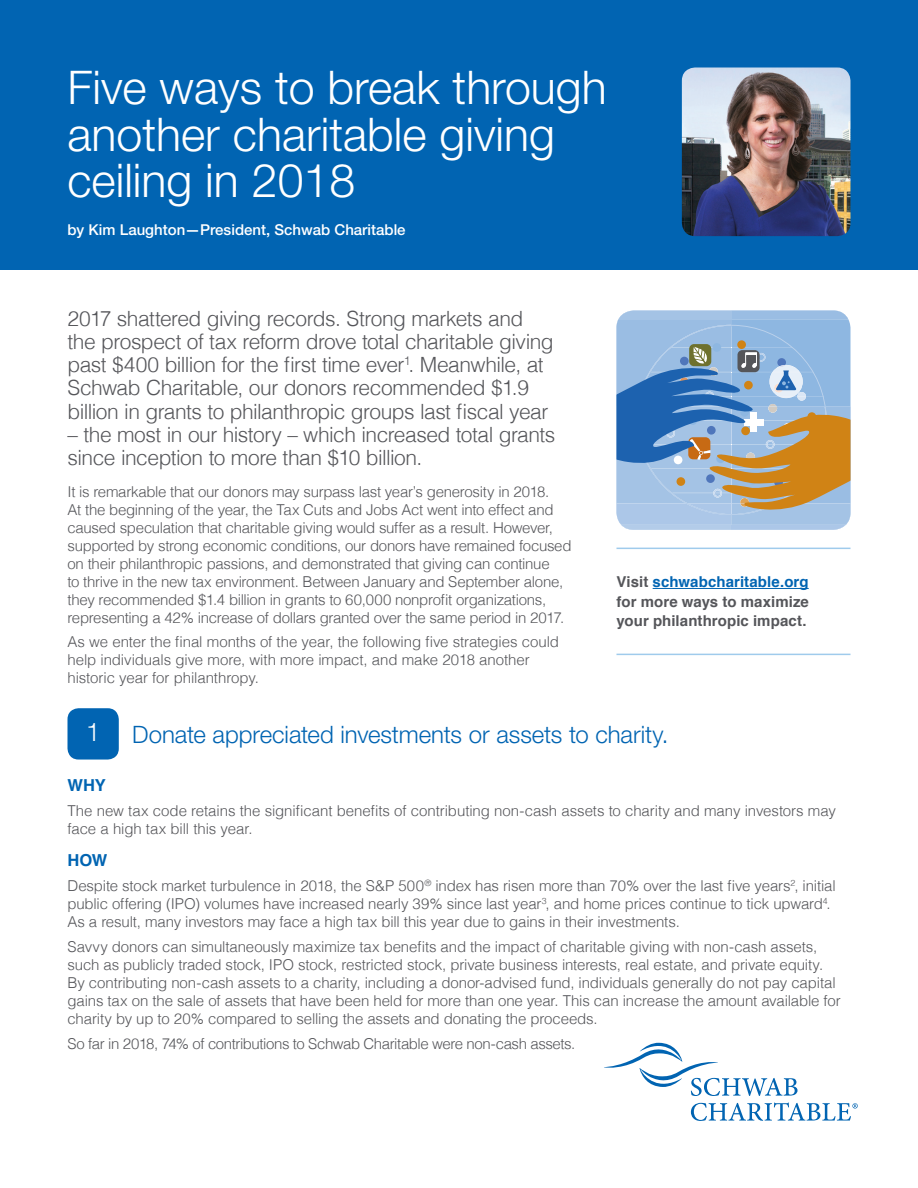
<style>
.page{position:relative;width:918px;height:1188px;background:#fff}
.page>*{position:absolute;margin:0;border:0;box-sizing:border-box;transform-origin:0 0}
.t1{font:300 46.5px/46.5px "Helvetica Neue LT";color:#fff}
.t2{font:300 25.65px "Helvetica Neue LT";color:#fff}
.Bodycopy{font:300 24px "Helvetica Neue LT";letter-spacing:-.005em;color:#0164b2}
.Body-new{font:300 21px/23.2px "Helvetica";letter-spacing:-.025em;color:#55565a}
.SUBHEADS{font:700 16.5px "Helvetica";color:#0164b2}
.Body-new-2{font:300 15px/18px "Helvetica";letter-spacing:-.015em;color:#55565a}
.Body-new-3{font:700 15px/19.5px "Helvetica";letter-spacing:.005em;color:#55565a;text-align:justify}
.t3{font:500 15px "Helvetica Neue LT";color:#fff}
.s1{color:#0164b2}
</style>
<div class="page">
<svg style="left:616px;top:310px;width:234px;height:220px;background:#95a9bb"></svg>
<hr style="left:653px;top:588px;width:156px;height:1px;background:#0164b2">
<hr style="left:616px;top:548px;width:234px;height:1px;background:#9fcbec">
<hr style="left:616px;top:654px;width:234px;height:1px;background:#9fcbec">
<div style="left:68px;top:708px;width:51px;height:52px;background:#0164b2;border-radius:11px"></div>
<div style="left:0;top:0;width:918px;height:270px;background:#0164b2"></div>
<img style="left:682px;top:68px;width:168px;height:168px">
<svg style="left:604px;top:1042px;width:194px;height:54px"></svg>
<svg style="left:691px;top:1103px;width:167px;height:18px"></svg>
<p class="t1" style="left:68px;top:63px;width:541px">Five ways to break through another charitable giving ceiling in 2018</p>
<p class="t3" style="left:68px;top:221px;width:340px">by Kim Laughton—President, Schwab Charitable</p>
<p class="Body-new" style="left:68px;top:305px;width:488px">2017 shattered giving records. Strong markets and the prospect of tax reform drove total charitable giving past $400 billion for the first time ever<sup>1</sup>. Meanwhile, at Schwab Charitable, our donors recommended $1.9 billion in grants to philanthropic groups last fiscal year</p>
<p class="Body-new" style="left:68px;top:421px;width:489px">– the most in our history – which increased total grants since inception to more than $10 billion.</p>
<p class="Body-new-2" style="left:68px;top:481px;width:506px">It is remarkable that our donors may surpass last year’s generosity in 2018.<br>At the beginning of the year, the Tax Cuts and Jobs Act went into effect and caused speculation that charitable giving would suffer as a result. However, supported by strong economic conditions, our donors have remained focused on their philanthropic passions, and demonstrated that giving can continue<br>to thrive in the new tax environment. Between January and September alone, they recommended $1.4 billion in grants to 60,000 nonprofit organizations, representing a 42% increase of dollars granted over the same period in 2017.</p>
<p class="Body-new-2" style="left:68px;top:632px;width:493px">As we enter the final months of the year, the following five strategies could help individuals give more, with more impact, and make 2018 another historic year for philanthropy.</p>
<p class="Bodycopy" style="left:132px;top:720px;width:538px">Donate appreciated investments or assets to charity.</p>
<p class="Body-new-3" style="left:616px;top:573px;width:194px">Visit <span class="s1">schwabcharitable.org </span>for more ways to maximize your philanthropic impact.</p>
<p class="t2" style="left:86px;top:716px;width:16px">1</p>
<p class="SUBHEADS" style="left:68px;top:772px;width:40px">WHY</p>
<p class="Body-new-2" style="left:68px;top:801px;width:770px">The new tax code retains the significant benefits of contributing non-cash assets to charity and many investors may face a high tax bill this year.</p>
<p class="SUBHEADS" style="left:68px;top:847px;width:42px">HOW</p>
<p class="Body-new-2" style="left:68px;top:876px;width:770px">Despite stock market turbulence in 2018, the S&amp;P 500<sup>®</sup> index has risen more than 70% over the last five years<sup>2</sup>, initial public offering (IPO) volumes have increased nearly 39% since last year<sup>3</sup>, and home prices continue to tick upward<sup>4</sup>.<br>As a result, many investors may face a high tax bill this year due to gains in their investments.</p>
<p class="Body-new-2" style="left:68px;top:936px;width:775px">Savvy donors can simultaneously maximize tax benefits and the impact of charitable giving with non-cash assets, such as publicly traded stock, IPO stock, restricted stock, private business interests, real estate, and private equity.<br>By contributing non-cash assets to a charity, including a donor-advised fund, individuals generally do not pay capital gains tax on the sale of assets that have been held for more than one year. This can increase the amount available for charity by up to 20% compared to selling the assets and donating the proceeds.</p>
<p class="Body-new-2" style="left:68px;top:1033px;width:509px">So far in 2018, 74% of contributions to Schwab Charitable were non-cash assets.</p>
</div>
